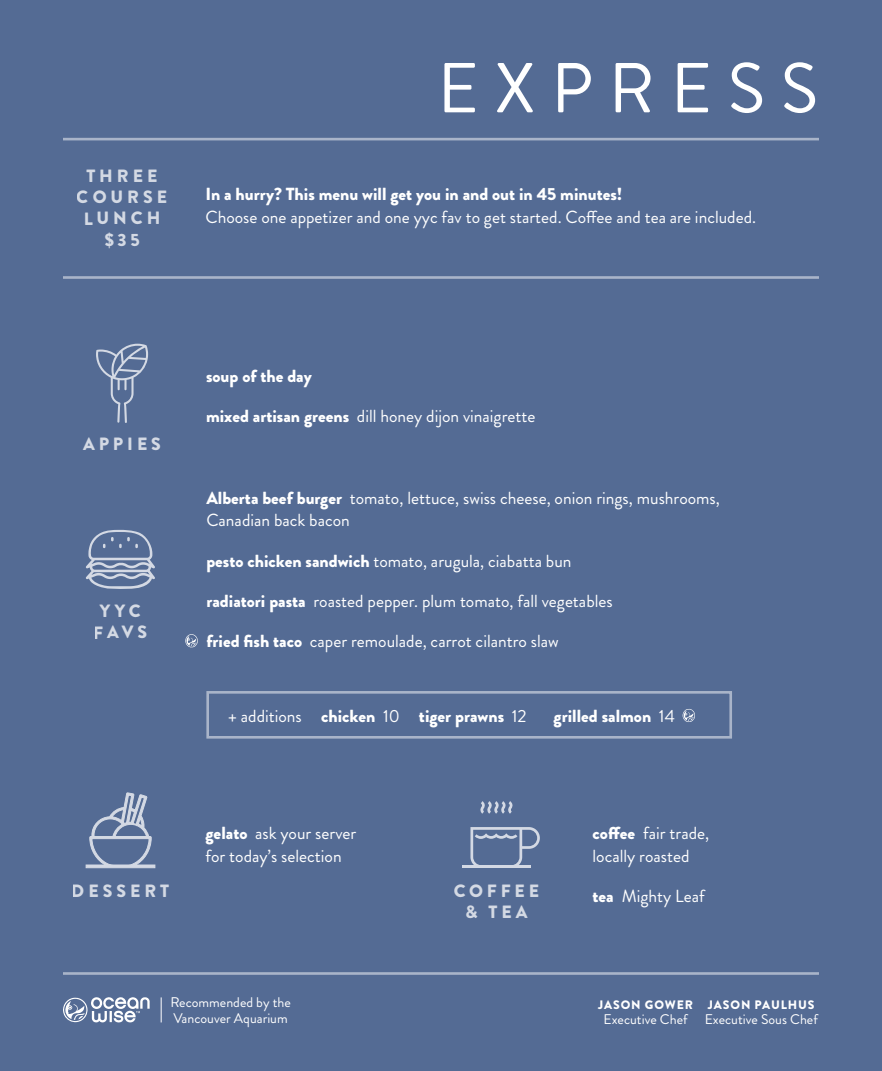
<style>
.page{position:relative;width:882px;height:1071px;background:#546b94}
.page>*{position:absolute;margin:0;border:0;box-sizing:border-box;transform-origin:0 0}
.t1{font:70.52px "Brandon Grotesque";letter-spacing:.22em;color:#fff}
.t2{font:900 17.68px/21.3px "Brandon Grotesque";letter-spacing:.215em;color:#fff;text-align:center}
.t3{font:17.5px/22.8px "Brandon Grotesque";color:#fff}
.t4{font:900 17.5px "Brandon Grotesque";color:#fff}
.t5{font:14px/15.8px "Brandon Grotesque";color:#fff}
.t6{font:900 12.25px "Brandon Grotesque";letter-spacing:.07em;color:#fff}
.s1{font-weight:900}
.s2{font-weight:400}
</style>
<div class="page">
<hr style="left:63px;top:972px;width:756px;height:3px;background:#fff">
<div style="left:437px;top:63px;width:382px;height:49px;background:#546b94"></div>
<hr style="left:63px;top:138px;width:756px;height:2px;background:#fff">
<hr style="left:63px;top:276px;width:756px;height:3px;background:#fff">
<div style="left:86px;top:865px;width:69px;height:3px;background:#fff;border:1px solid #fff"></div>
<svg style="left:89px;top:792px;width:63px;height:75px;background:#7688a9"></svg>
<hr style="left:462px;top:865px;width:69px;height:3px;background:#fff">
<svg style="left:480px;top:801px;width:33px;height:13px"></svg>
<svg style="left:470px;top:827px;width:70px;height:41px;background:#7688a9"></svg>
<svg style="left:96px;top:344px;width:52px;height:79px;background:#6b7fa2"></svg>
<svg style="left:86px;top:530px;width:69px;height:60px;background:#788aaa"></svg>
<svg style="left:683px;top:709px;width:12px;height:13px"></svg>
<svg style="left:63px;top:997px;width:87px;height:26px"></svg>
<svg style="left:161px;top:997px;width:1px;height:25px"></svg>
<svg style="left:185px;top:634px;width:13px;height:14px"></svg>
<p class="t2" style="left:77px;top:165px;width:92px">THREE<br>COURSE<br>LUNCH $35</p>
<h1 class="t1" style="left:437px;top:40px;width:382px">EXPRESS</h1>
<p class="t4" style="left:206px;top:182px;width:418px">In a hurry? This menu will get you in and out in 45 minutes!</p>
<p class="t3" style="left:206px;top:206px;width:552px">Choose one appetizer and one yyc fav to get started. Coffee and tea are included.</p>
<p class="t2" style="left:83px;top:434px;width:80px">APPIES</p>
<p class="t2" style="left:94px;top:601px;width:55px">YYC<br>FAVS</p>
<p class="t4" style="left:206px;top:364px;width:107px">soup of the day</p>
<p class="t3" style="left:206px;top:405px;width:331px"><span class="s1">mixed artisan greens</span> dill honey dijon vinaigrette</p>
<p class="t3" style="left:206px;top:487px;width:515px"><span class="s1">Alberta beef burger</span> tomato, lettuce, swiss cheese, onion rings, mushrooms,<br>Canadian back bacon</p>
<p class="t3" style="left:206px;top:550px;width:367px"><span class="s1">pesto chicken sandwich</span> tomato, arugula, ciabatta bun</p>
<p class="t3" style="left:206px;top:590px;width:408px"><span class="s1">radiatori pasta</span> roasted pepper. plum tomato, fall vegetables</p>
<p class="t3" style="left:206px;top:630px;width:354px"><span class="s1">fried fish taco</span> caper remoulade, carrot cilantro slaw</p>
<p class="t4" style="left:228px;top:703px;width:300px"><span class="s2">+ additions</span> chicken <span class="s2">10</span> tiger prawns <span class="s2">12</span></p>
<p class="t4" style="left:554px;top:703px;width:123px">grilled salmon <span class="s2">14</span></p>
<p class="t2" style="left:72px;top:880px;width:99px">DESSERT</p>
<p class="t3" style="left:206px;top:822px;width:152px"><span class="s1">gelato</span> ask your server for today’s selection</p>
<p class="t3" style="left:593px;top:822px;width:118px"><span class="s1">coffee</span> fair trade, locally roasted</p>
<p class="t2" style="left:453px;top:880px;width:87px">COFFEE</p>
<p class="t3" style="left:593px;top:885px;width:114px"><span class="s1">tea</span> Mighty Leaf</p>
<p class="t2" style="left:465px;top:901px;width:64px">&amp; TEA</p>
<p class="t5" style="left:170px;top:995px;width:122px">Recommended by the<br>Vancouver Aquarium</p>
<p class="t6" style="left:598px;top:996px;width:96px">JASON GOWER</p>
<p class="t5" style="left:604px;top:1012px;width:85px">Executive Chef</p>
<p class="t6" style="left:708px;top:996px;width:108px">JASON PAULHUS</p>
<p class="t5" style="left:705px;top:1012px;width:115px">Executive Sous Chef</p>
</div>
